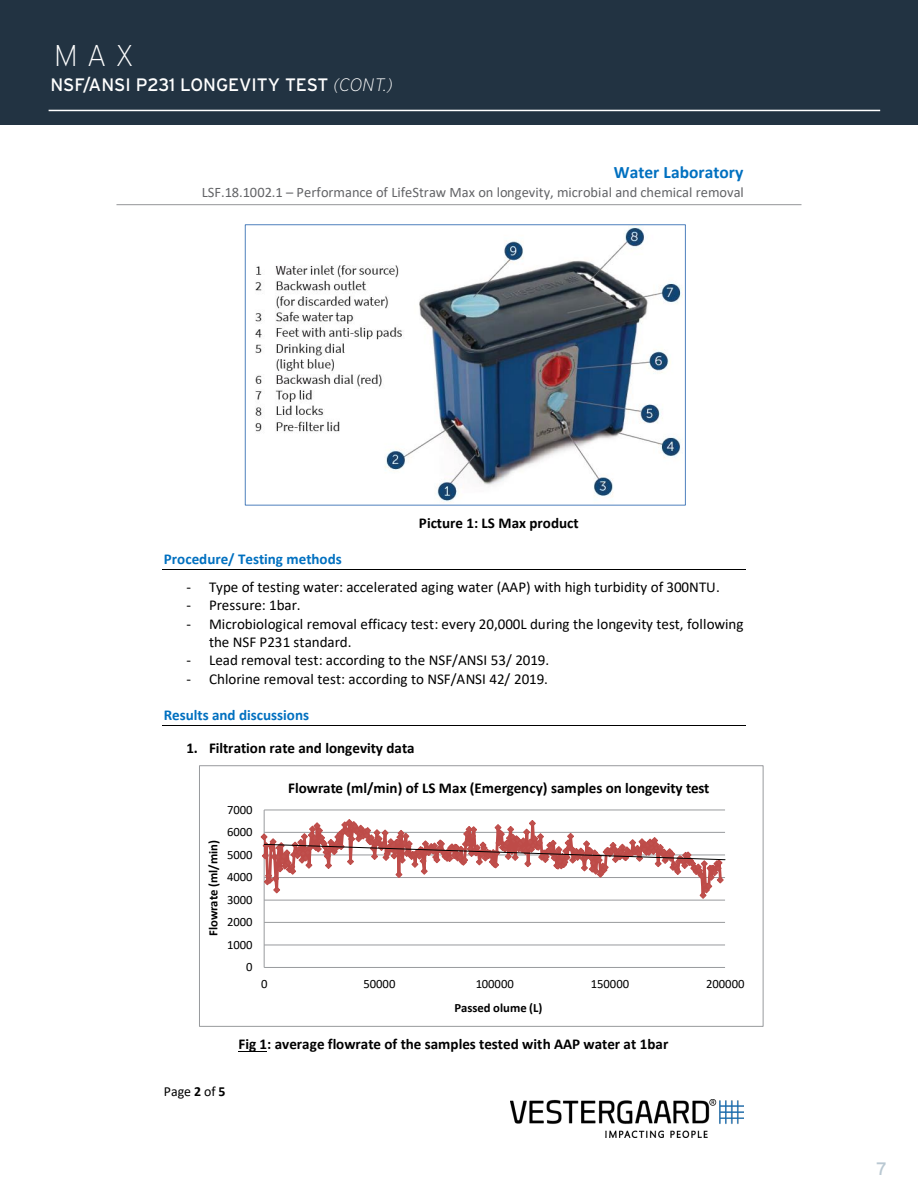
<style>
.page{position:relative;width:918px;height:1188px;background:#fff}
.page>*{position:absolute;margin:0;border:0;box-sizing:border-box;transform-origin:0 0}
.t1{font:200 30px "Interstate";color:#fff}
.t2{font:18px "Interstate";color:#fff}
.t3{font:18px "Interstate";color:#b9c8d2}
.t4{font:700 17.4px "Calibri";letter-spacing:.005em;color:#0070c0}
.t5{font:15px/18.3px "Calibri";color:#000}
.t6{font:700 15px "Calibri";color:#000}
.t7{font:700 15px "Calibri";color:#0070c0}
.t8{font:14.4px "Calibri";color:#636467}
.t9{font:13.8px "Calibri";color:#000}
.t10{font:12.75px "Calibri";letter-spacing:-.01em;color:#000}
.t11{font:700 12.6px "Calibri";letter-spacing:-.005em;color:#000}
.t12{font:12.6px "Calibri";letter-spacing:-.005em;color:#000}
.s1{font-weight:200;font-style:italic}
.s2{font-weight:700}
</style>
<div class="page">
<img style="left:510px;top:1099px;width:234px;height:38px">
<hr style="left:116px;top:204px;width:686px;height:1px;background:#939597">
<hr style="left:162px;top:569px;width:583px;height:1px;background:#000">
<hr style="left:162px;top:725px;width:583px;height:1px;background:#000">
<svg style="left:239px;top:1051px;width:28px;height:1px"></svg>
<img style="left:255px;top:227px;width:428px;height:276px">
<div style="left:245px;top:224px;width:441px;height:282px;border:1px solid #4f81bd"></div>
<hr style="left:264px;top:945px;width:461px;height:1px;background:#989a9d">
<hr style="left:264px;top:922px;width:461px;height:1px;background:#989a9d">
<hr style="left:264px;top:900px;width:461px;height:1px;background:#989a9d">
<hr style="left:264px;top:810px;width:461px;height:1px;background:#989a9d">
<hr style="left:264px;top:810px;width:1px;height:157px;background:#989a9d">
<hr style="left:264px;top:967px;width:461px;height:1px;background:#989a9d">
<svg style="left:264px;top:810px;width:459px;height:147px"></svg>
<svg style="left:260px;top:818px;width:465px;height:82px"></svg>
<div style="left:199px;top:766px;width:565px;height:261px;border:1px solid #989a9d"></div>
<div style="left:0;top:0;width:918px;height:125px;background:#223342"></div>
<hr style="left:49px;top:110px;width:831px;height:1px;background:#fff">
<h1 class="t1" style="left:54px;top:40px;width:82px">MAX</h1>
<p class="t2" style="left:50px;top:75px;width:344px">NSF/ANSI P231 LONGEVITY TEST <span class="s1">(CONT.)</span></p>
<p class="t4" style="left:614px;top:160px;width:131px">Water Laboratory</p>
<p class="t8" style="left:202px;top:182px;width:544px">LSF.18.1002.1 – Performance of LifeStraw Max on longevity, microbial and chemical removal</p>
<p class="t6" style="left:419px;top:512px;width:161px">Picture 1: LS Max product</p>
<p class="t7" style="left:164px;top:548px;width:180px">Procedure/ Testing methods</p>
<p class="t5" style="left:186px;top:577px;width:535px">- Type of testing water: accelerated aging water (AAP) with high turbidity of 300NTU.</p>
<p class="t5" style="left:186px;top:596px;width:116px">- Pressure: 1bar.</p>
<p class="t5" style="left:209px;top:614px;width:536px;text-indent:-23px">- Microbiological removal efficacy test: every 20,000L during the longevity test, following the NSF P231 standard.</p>
<p class="t5" style="left:186px;top:651px;width:364px">- Lead removal test: according to the NSF/ANSI 53/ 2019.</p>
<p class="t5" style="left:186px;top:669px;width:363px">- Chlorine removal test: according to NSF/ANSI 42/ 2019.</p>
<p class="t7" style="left:164px;top:704px;width:147px">Results and discussions</p>
<p class="t6" style="left:186px;top:737px;width:230px">1. Filtration rate and longevity data</p>
<p class="t10" style="left:227px;top:801px;width:27px">7000</p>
<p class="t12" style="left:227px;top:823px;width:27px">6000</p>
<p class="t11" style="left:204px;top:936px;width:97px;rotate:-90deg">Flowrate (ml/min)</p>
<p class="t12" style="left:227px;top:846px;width:27px">5000</p>
<p class="t12" style="left:227px;top:868px;width:27px">4000</p>
<p class="t12" style="left:227px;top:891px;width:27px">3000</p>
<p class="t12" style="left:227px;top:913px;width:27px">2000</p>
<p class="t12" style="left:227px;top:936px;width:27px">1000</p>
<p class="t12" style="left:246px;top:958px;width:8px">0</p>
<p class="t6" style="left:288px;top:777px;width:423px">Flowrate (ml/min) of LS Max (Emergency) samples on longevity test</p>
<p class="t10" style="left:261px;top:975px;width:8px">0</p>
<p class="t10" style="left:364px;top:975px;width:34px">50000</p>
<p class="t10" style="left:476px;top:975px;width:40px">100000</p>
<p class="t10" style="left:591px;top:975px;width:40px">150000</p>
<p class="t10" style="left:706px;top:975px;width:40px">200000</p>
<p class="t11" style="left:454px;top:999px;width:89px">Passed olume (L)</p>
<p class="t9" style="left:164px;top:1082px;width:63px">Page <span class="s2">2</span> of <span class="s2">5</span></p>
<p class="t6" style="left:239px;top:1034px;width:431px">Fig 1: average flowrate of the samples tested with AAP water at 1bar</p>
<p class="t3" style="left:877px;top:1159px;width:12px">7</p>
</div>
